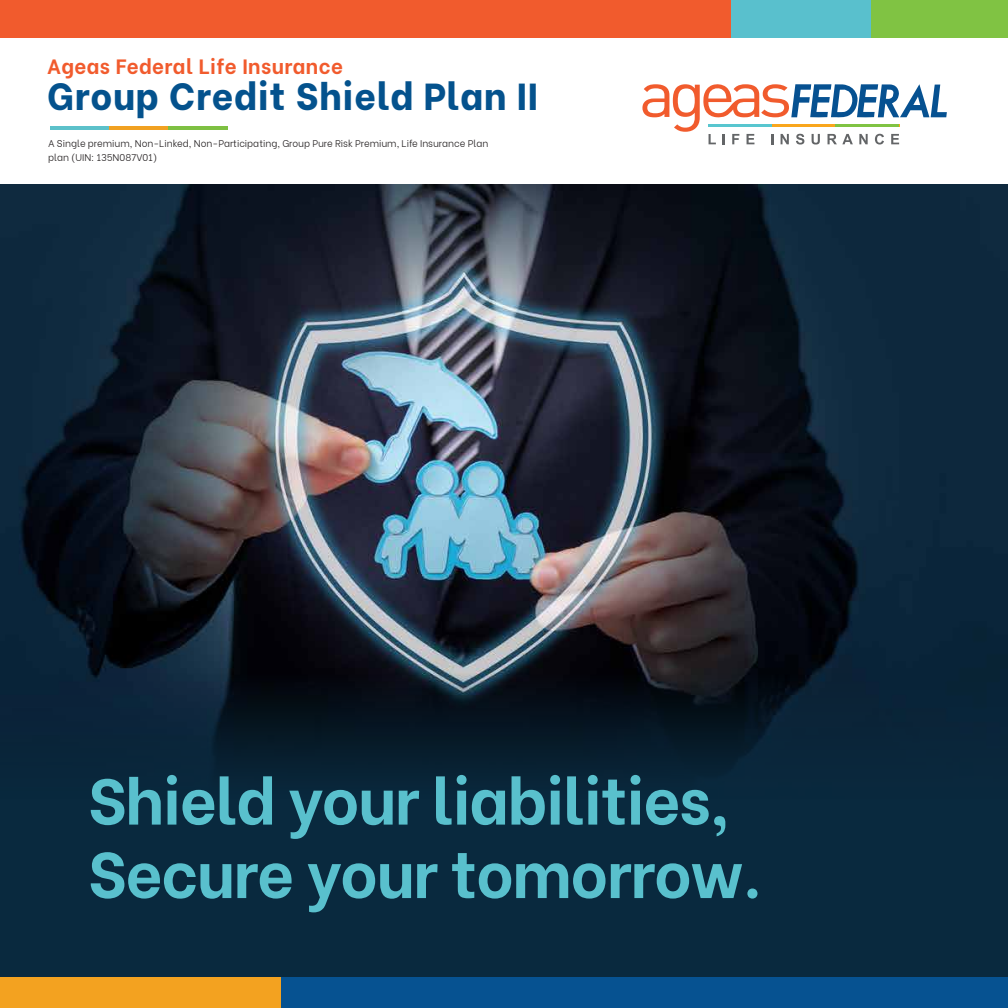
<style>
.page{position:relative;width:1008px;height:1008px;background:#fff}
.page>*{position:absolute;margin:0;border:0;box-sizing:border-box;transform-origin:0 0}
.t1{font:700 64.23px/73.5px "Be Vietnam";letter-spacing:-.02em;color:#59c0cd}
.t2{font:800 37.45px "Be Vietnam";letter-spacing:.02em;color:#04528d}
.t3{font:700 20.65px "Be Vietnam";letter-spacing:.02em;color:#f15b2d}
.t4{font:300 9.62px/14.5px "Be Vietnam";color:#231f20}
</style>
<div class="page">
<img style="left:0;top:184px;width:1008px;height:464px">
<svg style="left:0;top:648px;width:1008px;height:330px;background:#0a2537"></svg>
<div style="left:0;top:0;width:732px;height:37px;background:#f15b2d"></div>
<div style="left:871px;top:0;width:137px;height:37px;background:#80c343"></div>
<div style="left:731px;top:0;width:140px;height:37px;background:#59c0cd"></div>
<svg style="left:642px;top:84px;width:305px;height:61px"></svg>
<div style="left:131px;top:978px;width:877px;height:30px;background:#065291"></div>
<div style="left:0;top:978px;width:281px;height:30px;background:#f3a220"></div>
<hr style="left:50px;top:126px;width:178px;height:3px;background:#5cc1ca">
<hr style="left:109px;top:126px;width:119px;height:3px;background:#f1a121">
<hr style="left:169px;top:126px;width:59px;height:3px;background:#7ec042">
<h3 class="t3" style="left:47px;top:49px;width:297px">Ageas Federal Life Insurance</h3>
<h2 class="t2" style="left:47px;top:65px;width:493px">Group Credit Shield Plan II</h2>
<p class="t4" style="left:48px;top:135px;width:442px">A Single premium, Non-Linked, Non-Participating, Group Pure Risk Premium, Life Insurance Plan plan (UIN: 135N087V01)</p>
<h1 class="t1" style="left:88px;top:758px;width:676px">Shield your liabilities,<br>Secure your tomorrow.</h1>
</div>
